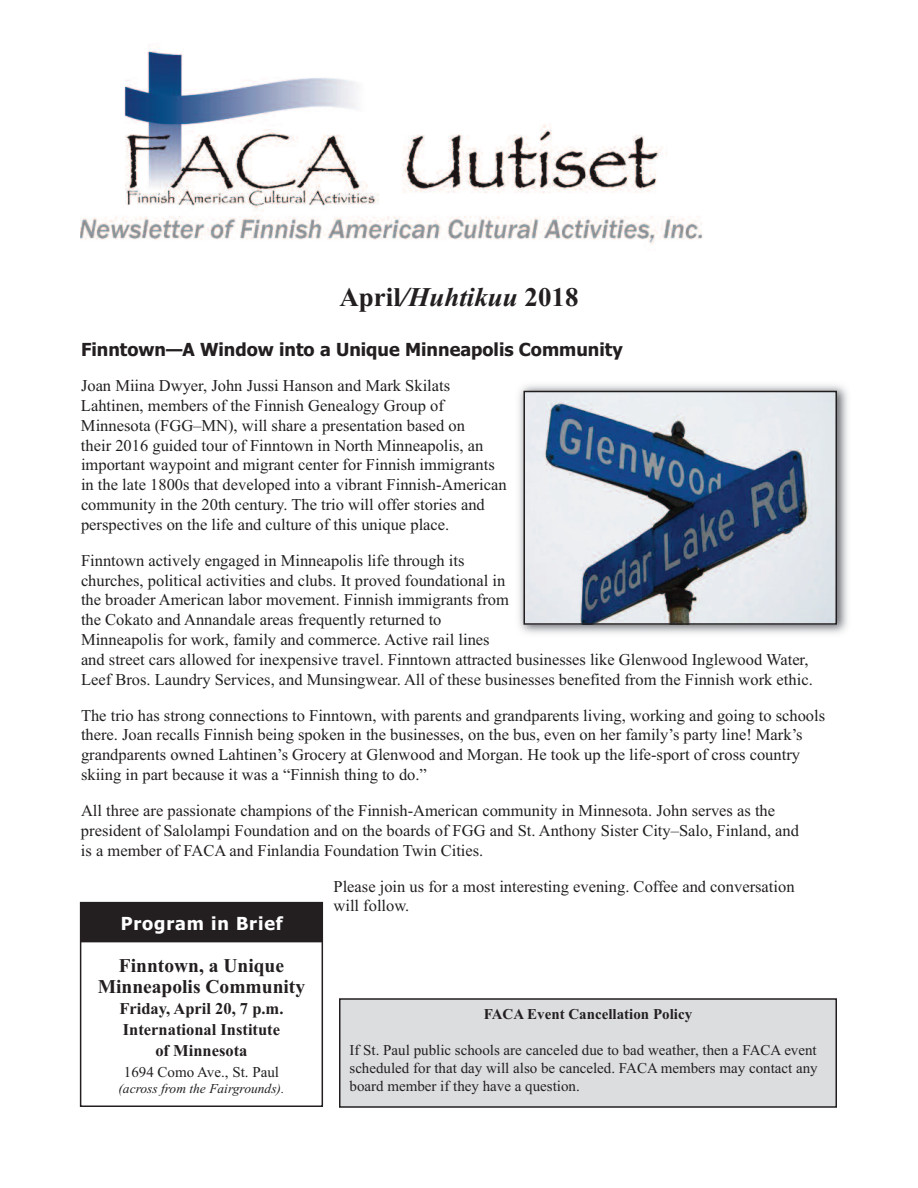
<style>
.page{position:relative;width:918px;height:1188px;background:#fff}
.page>*{position:absolute;margin:0;border:0;box-sizing:border-box;transform-origin:0 0}
.t1{font:700 27px "Times New Roman";color:#231f20}
.t2{font:700 19.5px/21px "Times New Roman";color:#231f20;text-align:center}
.t3{font:700 18px "Tahoma";color:#231f20}
.t4{font:700 18px "Tahoma";letter-spacing:.05em;color:#fff}
.t5{font:16.5px/19.8px "Times New Roman";color:#231f20}
.t6{font:700 16.5px/21px "Times New Roman";color:#231f20;text-align:center}
.t7{font:15px/18px "Times New Roman";color:#231f20;text-align:justify}
.t8{font:700 15px "Times New Roman";color:#231f20}
.t9{font:italic 13.5px "Times New Roman";color:#231f20}
.s1{font-style:italic}
</style>
<div class="page">
<div style="left:340px;top:999px;width:496px;height:108px;background:#dcdddf"></div>
<div style="left:339px;top:998px;width:498px;height:110px;border:2px solid #231f20"></div>
<div style="left:80px;top:902px;width:243px;height:205px;border:2px solid #231f20"></div>
<div style="left:82px;top:904px;width:240px;height:37px;background:#231f20"></div>
<div style="left:81px;top:902px;width:242px;height:40px;border:2px solid #231f20"></div>
<img style="left:80px;top:48px;width:623px;height:196px">
<img style="left:519px;top:385px;width:329px;height:249px">
<img style="left:527px;top:394px;width:307px;height:228px">
<div style="left:524px;top:391px;width:313px;height:234px;border:2px solid #231f20"></div>
<h1 class="t1" style="left:339px;top:281px;width:241px">April<span class="s1">/Huhtikuu</span> 2018</h1>
<p class="t3" style="left:81px;top:339px;width:543px">Finntown—A Window into a Unique Minneapolis Community</p>
<p class="t5" style="left:81px;top:376px;width:427px">Joan Miina Dwyer, John Jussi Hanson and Mark Skilats Lahtinen, members of the Finnish Genealogy Group of Minnesota (FGG–MN), will share a presentation based on<br>their 2016 guided tour of Finntown in North Minneapolis, an important waypoint and migrant center for Finnish immigrants in the late 1800s that developed into a vibrant Finnish-American community in the 20th century. The trio will offer stories and perspectives on the life and culture of this unique place.</p>
<p class="t5" style="left:81px;top:550px;width:733px">Finntown actively engaged in Minneapolis life through its<br>churches, political activities and clubs. It proved foundational in<br>the broader American labor movement. Finnish immigrants from<br>the Cokato and Annandale areas frequently returned to<br>Minneapolis for work, family and commerce. Active rail lines<br>and street cars allowed for inexpensive travel. Finntown attracted businesses like Glenwood Inglewood Water, Leef Bros. Laundry Services, and Munsingwear. All of these businesses benefited from the Finnish work ethic.</p>
<p class="t5" style="left:81px;top:705px;width:746px">The trio has strong connections to Finntown, with parents and grandparents living, working and going to schools there. Joan recalls Finnish being spoken in the businesses, on the bus, even on her family’s party line! Mark’s grandparents owned Lahtinen’s Grocery at Glenwood and Morgan. He took up the life-sport of cross country skiing in part because it was a “Finnish thing to do.”</p>
<p class="t5" style="left:81px;top:800px;width:720px">All three are passionate champions of the Finnish-American community in Minnesota. John serves as the president of Salolampi Foundation and on the boards of FGG and St. Anthony Sister City–Salo, Finland, and is a member of FACA and Finlandia Foundation Twin Cities.</p>
<p class="t5" style="left:334px;top:876px;width:463px">Please join us for a most interesting evening. Coffee and conversation will follow.</p>
<p class="t4" style="left:121px;top:913px;width:163px">Program in Brief</p>
<p class="t2" style="left:98px;top:954px;width:209px">Finntown, a Unique<br>Minneapolis Community</p>
<p class="t6" style="left:119px;top:997px;width:166px">Friday, April 20, 7 p.m.<br>International Institute of Minnesota</p>
<p class="t7" style="left:124px;top:1062px;width:157px">1694 Como Ave., St. Paul</p>
<p class="t9" style="left:118px;top:1081px;width:167px">(across from the Fairgrounds).</p>
<p class="t8" style="left:484px;top:1005px;width:210px">FACA Event Cancellation Policy</p>
<p class="t7" style="left:349px;top:1041px;width:470px">If St. Paul public schools are canceled due to bad weather, then a FACA event scheduled for that day will also be canceled. FACA members may contact any board member if they have a question.</p>
</div>
